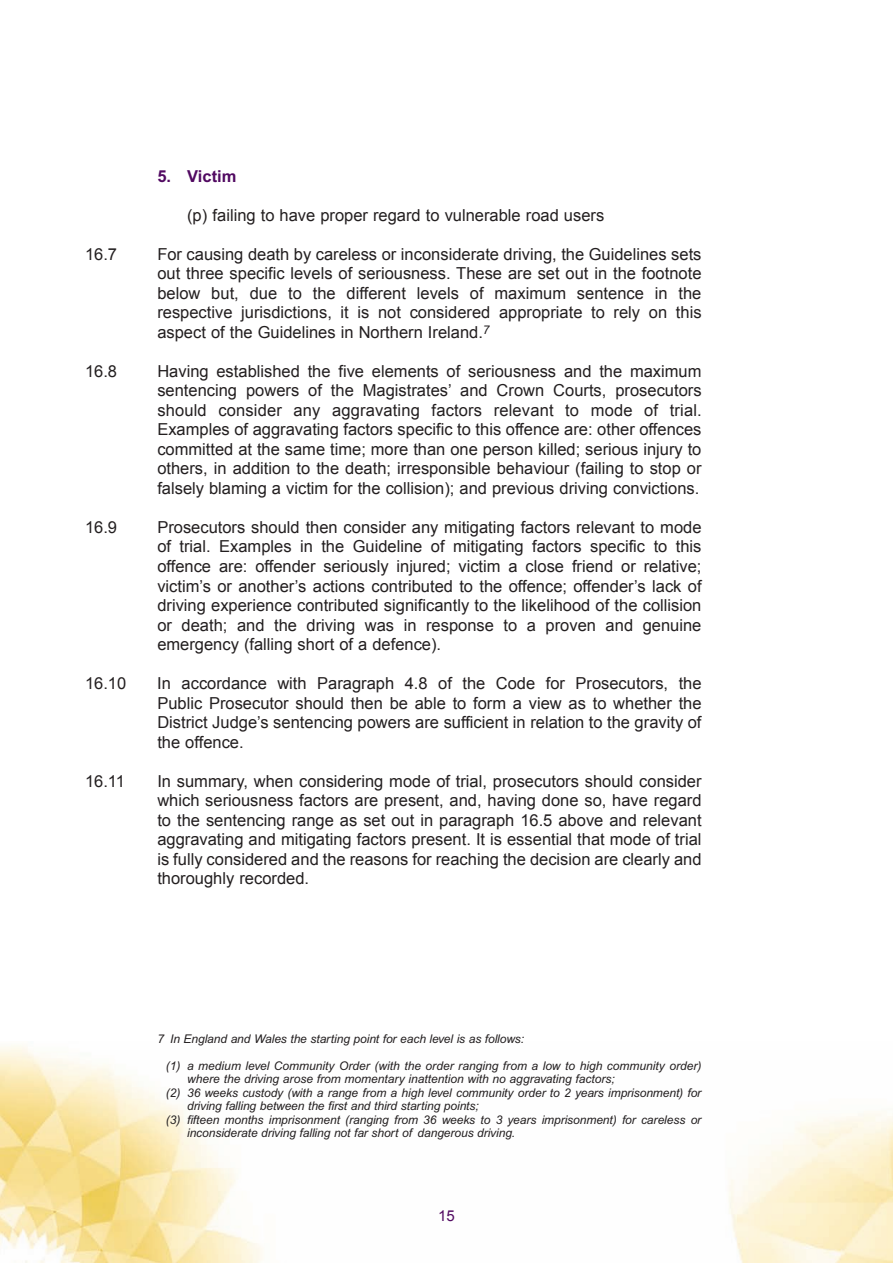
<style>
.page{position:relative;width:893px;height:1263px;background:#fff}
.page>*{position:absolute;margin:0;border:0;box-sizing:border-box;transform-origin:0 0}
.t1{font:16.5px/19.5px "Arial";color:#231f20;text-align:justify}
.t2{font:700 16.5px "Arial";color:#510961}
.t3{font:15px "Arial";color:#510961}
.t4{font:italic 12px/13.5px "Arial";letter-spacing:-.005em;color:#231f20}
</style>
<div class="page">
<img style="left:0;top:1045px;width:893px;height:218px">
<h4 class="t2" style="left:157px;top:170px;width:81px">5. Victim</h4>
<p class="t1" style="left:187px;top:205px;width:419px">(p) failing to have proper regard to vulnerable road users</p>
<p class="t1" style="left:85px;top:244px;width:34px">16 7</p>
<p class="t1" style="left:157px;top:244px;width:546px">For causing death by careless or inconsiderate driving, the Guidelines sets out three specific levels of seriousness These are set out in the footnote below but, due to the different levels of maximum sentence in the respective jurisdictions, it is not considered appropriate to rely on this aspect of the Guidelines in Northern Ireland <sup>7</sup></p>
<p class="t1" style="left:85px;top:361px;width:34px">16 8</p>
<p class="t1" style="left:157px;top:361px;width:546px;text-align:left">Having established the five elements of seriousness and the maximum sentencing powers of the Magistrates’ and Crown Courts, prosecutors should consider any aggravating factors relevant to mode of trial Examples of aggravating factors specific to this offence are: other offences committed at the same time; more than one person killed; serious injury to others, in addition to the death; irresponsible behaviour (failing to stop or falsely blaming a victim for the collision); and previous driving convictions</p>
<p class="t1" style="left:85px;top:517px;width:34px">16 9</p>
<p class="t1" style="left:157px;top:517px;width:546px">Prosecutors should then consider any mitigating factors relevant to mode of trial Examples in the Guideline of mitigating factors specific to this offence are: offender seriously injured; victim a close friend or relative; victim’s or another’s actions contributed to the offence; offender’s lack of driving experience contributed significantly to the likelihood of the collision or death; and the driving was in response to a proven and genuine emergency (falling short of a defence)</p>
<p class="t1" style="left:85px;top:673px;width:43px">16 10</p>
<p class="t1" style="left:157px;top:673px;width:546px">In accordance with Paragraph 4 8 of the Code for Prosecutors, the Public Prosecutor should then be able to form a view as to whether the District Judge’s sentencing powers are sufficient in relation to the gravity of the offence</p>
<p class="t1" style="left:85px;top:771px;width:42px">16 11</p>
<p class="t1" style="left:157px;top:771px;width:546px">In summary, when considering mode of trial, prosecutors should consider which seriousness factors are present, and, having done so, have regard to the sentencing range as set out in paragraph 16 5 above and relevant aggravating and mitigating factors present It is essential that mode of trial is fully considered and the reasons for reaching the decision are clearly and thoroughly recorded</p>
<p class="t4" style="left:157px;top:1033px;width:368px">7 In England and Wales the starting point for each level is as follows:</p>
<p class="t4" style="left:187px;top:1060px;width:516px;text-indent:-21px">(1) a medium level Community Order (with the order ranging from a low to high community order) where the driving arose from momentary inattention with no aggravating factors;</p>
<p class="t4" style="left:187px;top:1087px;width:516px;text-indent:-21px">(2) 36 weeks custody (with a range from a high level community order to 2 years imprisonment) for driving falling between the first and third starting points;</p>
<p class="t4" style="left:187px;top:1114px;width:516px;text-indent:-21px">(3) fifteen months imprisonment (ranging from 36 weeks to 3 years imprisonment) for careless or inconsiderate driving falling not far short of dangerous driving</p>
<p class="t3" style="left:438px;top:1207px;width:18px">15</p>
</div>
